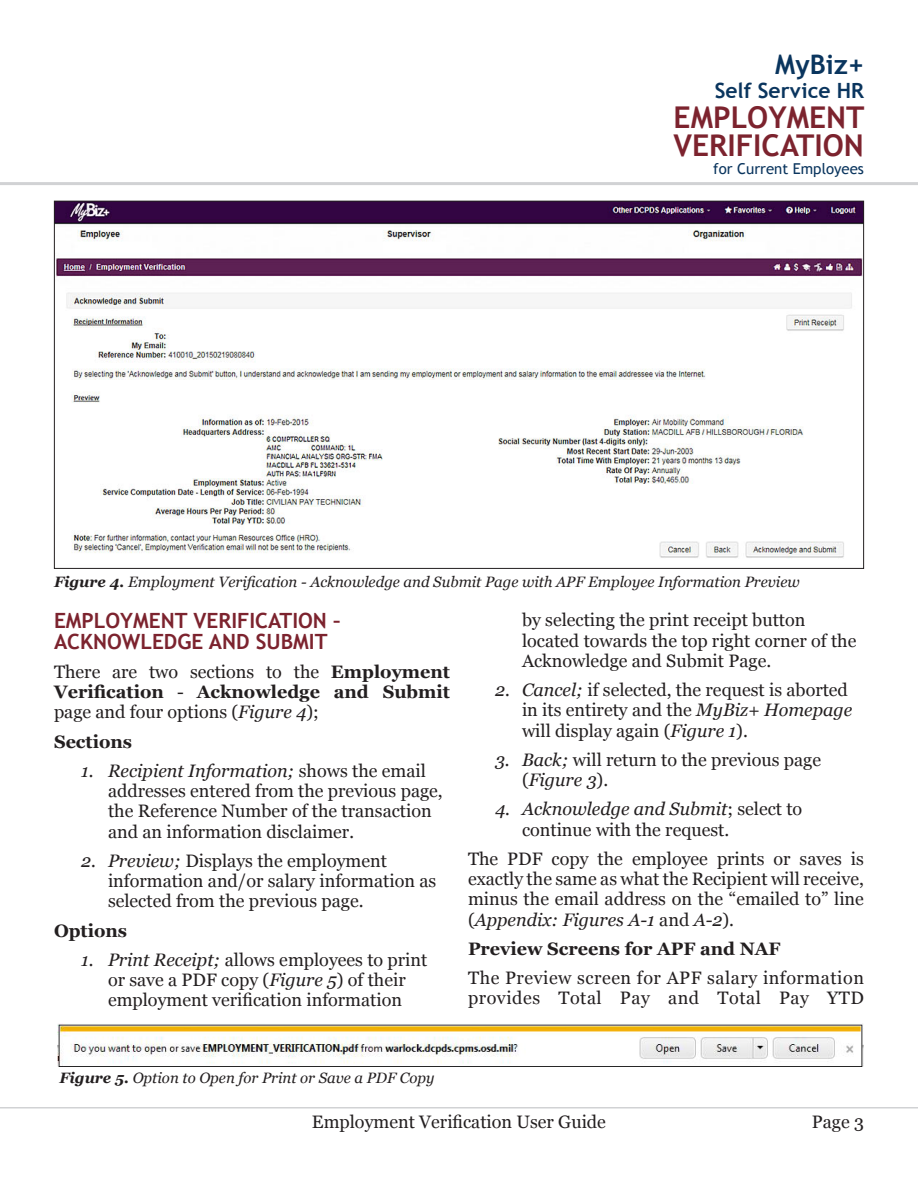
<style>
.page{position:relative;width:918px;height:1188px;background:#fff}
.page>*{position:absolute;margin:0;border:0;box-sizing:border-box;transform-origin:0 0}
.t1{font:700 30px/28.5px "Trebuchet MS";color:#7c232e}
.t2{font:700 27px "Trebuchet MS";color:#0a355e}
.Header_1{font:700 21px/20.2px "Trebuchet MS";color:#7c232e}
.t3{font:700 21px "Trebuchet MS";color:#0a355e}
.t4{font:18px/20.2px "Georgia";color:#231f20}
.t5{font:18px/20.2px "Georgia";letter-spacing:.03em;color:#231f20}
.t6{font:700 18px "Georgia";color:#231f20}
.t7{font:italic 15px "Georgia";color:#231f20}
.t8{font:15px "Trebuchet MS";color:#0a355e}
.s1{font-weight:700}
.s2{font-style:italic}
</style>
<div class="page">
<hr style="left:0;top:182px;width:918px;height:3px;background:#d1d2d4">
<hr style="left:0;top:1107px;width:918px;height:1px;background:#d1d2d4">
<img style="left:56px;top:203px;width:806px;height:355px">
<img style="left:57px;top:1023px;width:807px;height:44px">
<h2 class="t2" style="left:775px;top:47px;width:90px">MyBiz+</h2>
<p class="t3" style="left:715px;top:77px;width:151px">Self Service HR</p>
<h1 class="t1" style="left:673px;top:103px;width:193px">EMPLOYMENT<br>VERIFICATION</h1>
<p class="t8" style="left:713px;top:160px;width:152px">for Current Employees</p>
<p class="t7" style="left:54px;top:573px;width:747px"><span class="s1">Figure 4.</span> Employment Verification - Acknowledge and Submit Page with APF Employee Information Preview</p>
<p class="Header_1" style="left:54px;top:611px;width:288px">EMPLOYMENT VERIFICATION –<br>ACKNOWLEDGE AND SUBMIT</p>
<p class="t4" style="left:54px;top:662px;width:398px;text-align:justify">There are two sections to the <span class="s1">Employment Verification</span> - <span class="s1">Acknowledge and Submit </span>page and four options (<span class="s2">Figure 4</span>);</p>
<p class="t6" style="left:54px;top:730px;width:80px">Sections</p>
<p class="t4" style="left:108px;top:761px;width:336px;text-indent:-27px"><span class="s2">1. Recipient Information;</span> shows the email addresses entered from the previous page, the Reference Number of the transaction and an information disclaimer<span class="s2">.</span></p>
<p class="t4" style="left:108px;top:851px;width:330px;text-indent:-27px"><span class="s2">2. Preview;</span> Displays the employment information and/or salary information as selected from the previous page.</p>
<p class="t6" style="left:54px;top:919px;width:75px">Options</p>
<p class="t4" style="left:81px;top:950px;width:348px;text-align:center"><span class="s2">1. Print Receipt;</span> allows employees to print or save a PDF copy (<span class="s2">Figure 5</span>) of their employment verification information</p>
<p class="t4" style="left:522px;top:610px;width:336px">by selecting the print receipt button located towards the top right corner of the<br>Acknowledge and Submit Page.</p>
<p class="t4" style="left:522px;top:680px;width:332px;text-indent:-27px"><span class="s2">2. Cancel;</span> if selected, the request is aborted in its entirety and the <span class="s2">MyBiz+ Homepage </span>will display again (<span class="s2">Figure 1</span>).</p>
<p class="t4" style="left:522px;top:750px;width:301px;text-indent:-27px"><span class="s2">3. Back;</span> will return to the previous page (<span class="s2">Figure 3</span>).</p>
<p class="t4" style="left:522px;top:799px;width:282px;text-indent:-27px"><span class="s2">4. Acknowledge and Submit</span>; select to continue with the request.</p>
<p class="t4" style="left:468px;top:849px;width:397px;text-align:justify">The PDF copy the employee prints or saves is exactly the same as what the Recipient will receive, minus the email address on the “emailed to” line (<span class="s2">Appendix: Figures A-1</span> and <span class="s2">A-2</span>).</p>
<p class="t6" style="left:468px;top:937px;width:314px">Preview Screens for APF and NAF</p>
<p class="t5" style="left:468px;top:968px;width:398px">The Preview screen for APF salary information provides Total Pay and Total Pay YTD</p>
<p class="t7" style="left:59px;top:1068px;width:377px"><span class="s1">Figure 5.</span> Option to Open for Print or Save a PDF Copy</p>
<p class="t4" style="left:312px;top:1112px;width:296px">Employment Verification User Guide</p>
<p class="t4" style="left:812px;top:1112px;width:54px">Page 3</p>
</div>
